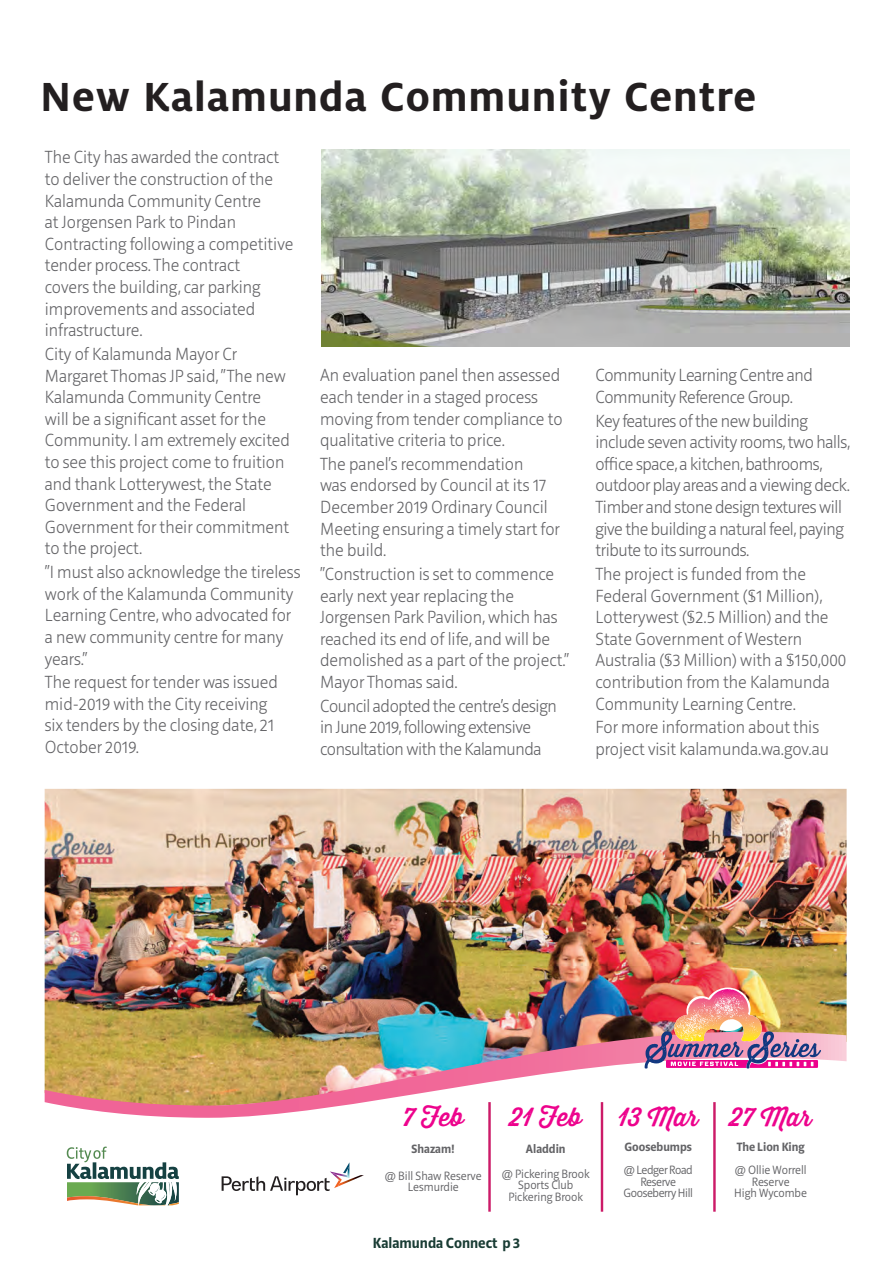
<style>
.page{position:relative;width:893px;height:1263px;background:#fff}
.page>*{position:absolute;margin:0;border:0;box-sizing:border-box;transform-origin:0 0}
.t1{font:700 45px "Milo OT";letter-spacing:.02em;color:#231f20}
.t2{font:25.65px "Thirsty Rough Reg";color:#ed028c}
.t3{font:200 18px/21.6px "Riga";color:#636366}
.t4{font:200 18px/21.6px "Riga";letter-spacing:-.02em;color:#636366}
.t5{font:700 15px "Riga";color:#193c34}
.t6{font:300 12.3px/11.4px "Riga";color:#636366;text-align:center}
.t7{font:700 12.3px "Riga";color:#636366}
.t8{font:300 12.3px/11.4px "Riga";letter-spacing:-.03em;color:#636366;text-align:center}
</style>
<div class="page">
<img style="left:45px;top:789px;width:802px;height:243px">
<svg style="left:45px;top:1032px;width:802px;height:86px"></svg>
<svg style="left:222px;top:1162px;width:142px;height:33px"></svg>
<svg style="left:67px;top:1146px;width:112px;height:60px"></svg>
<img style="left:645px;top:989px;width:176px;height:79px">
<hr style="left:488px;top:1102px;width:3px;height:110px;background:#cc1b68">
<hr style="left:601px;top:1102px;width:2px;height:110px;background:#cc1b68">
<hr style="left:713px;top:1102px;width:3px;height:110px;background:#cc1b68">
<img style="left:322px;top:150px;width:528px;height:197px">
<h1 class="t1" style="left:40px;top:72px;width:718px">New Kalamunda Community Centre</h1>
<p class="t3" style="left:45px;top:147px;width:250px">The City has awarded the contract to deliver the construction of the<br>Kalamunda Community Centre<br>at Jorgensen Park to Pindan<br>Contracting following a competitive tender process. The contract<br>covers the building, car parking improvements and associated infrastructure.</p>
<p class="t3" style="left:45px;top:344px;width:247px">City of Kalamunda Mayor Cr<br>Margaret Thomas JP said, “The new<br>Kalamunda Community Centre<br>will be a significant asset for the<br>Community. I am extremely excited to see this project come to fruition and thank Lotterywest, the State<br>Government and the Federal<br>Government for their commitment to the project.</p>
<p class="t3" style="left:45px;top:562px;width:257px">“I must also acknowledge the tireless work of the Kalamunda Community<br>Learning Centre, who advocated for a new community centre for many years.”</p>
<p class="t3" style="left:45px;top:672px;width:235px">The request for tender was issued mid-2019 with the City receiving six tenders by the closing date, 21<br>October 2019.</p>
<p class="t3" style="left:320px;top:365px;width:244px">An evaluation panel then assessed each tender in a staged process moving from tender compliance to qualitative criteria to price.</p>
<p class="t3" style="left:320px;top:454px;width:241px">The panel’s recommendation<br>was endorsed by Council at its 17<br>December 2019 Ordinary Council<br>Meeting ensuring a timely start for the build.</p>
<p class="t3" style="left:320px;top:564px;width:250px">“Construction is set to commence early next year replacing the<br>Jorgensen Park Pavilion, which has reached its end of life, and will be demolished as a part of the project.”<br>Mayor Thomas said.</p>
<p class="t4" style="left:320px;top:695px;width:238px">Council adopted the centre’s design in June 2019, following extensive consultation with the Kalamunda</p>
<p class="t4" style="left:595px;top:365px;width:219px">Community Learning Centre and<br>Community Reference Group.</p>
<p class="t4" style="left:595px;top:410px;width:256px">Key features of the new building include seven activity rooms, two halls, office space, a kitchen, bathrooms, outdoor play areas and a viewing deck.<br>Timber and stone design textures will give the building a natural feel, paying tribute to its surrounds.</p>
<p class="t3" style="left:595px;top:564px;width:252px">The project is funded from the<br>Federal Government ($1 Million),<br>Lotterywest ($2.5 Million) and the<br>State Government of Western<br>Australia ($3 Million) with a $150,000 contribution from the Kalamunda<br>Community Learning Centre.</p>
<p class="t3" style="left:595px;top:717px;width:235px">For more information about this project visit kalamunda.wa.gov.au</p>
<h2 class="t2" style="left:403px;top:1098px;width:62px">7 Feb</h2>
<p class="t7" style="left:412px;top:1142px;width:45px">Shazam!</p>
<p class="t6" style="left:385px;top:1170px;width:98px">@ Bill Shaw Reserve<br>Lesmurdie</p>
<h2 class="t2" style="left:510px;top:1098px;width:73px">21 Feb</h2>
<p class="t7" style="left:526px;top:1142px;width:41px">Aladdin</p>
<p class="t6" style="left:502px;top:1168px;width:90px">@ Pickering Brook<br>Sports Club<br>Pickering Brook</p>
<p class="t5" style="left:373px;top:1234px;width:149px">Kalamunda Connect p 3</p>
<h2 class="t2" style="left:618px;top:1098px;width:82px">13 Mar</h2>
<p class="t7" style="left:624px;top:1140px;width:69px">Goosebumps</p>
<p class="t8" style="left:623px;top:1165px;width:71px">@ Ledger Road<br>Reserve<br>Gooseberry Hill</p>
<h2 class="t2" style="left:730px;top:1098px;width:83px">27 Mar</h2>
<p class="t7" style="left:737px;top:1140px;width:70px">The Lion King</p>
<p class="t6" style="left:734px;top:1165px;width:74px">@ Ollie Worrell<br>Reserve<br>High Wycombe</p>
</div>
